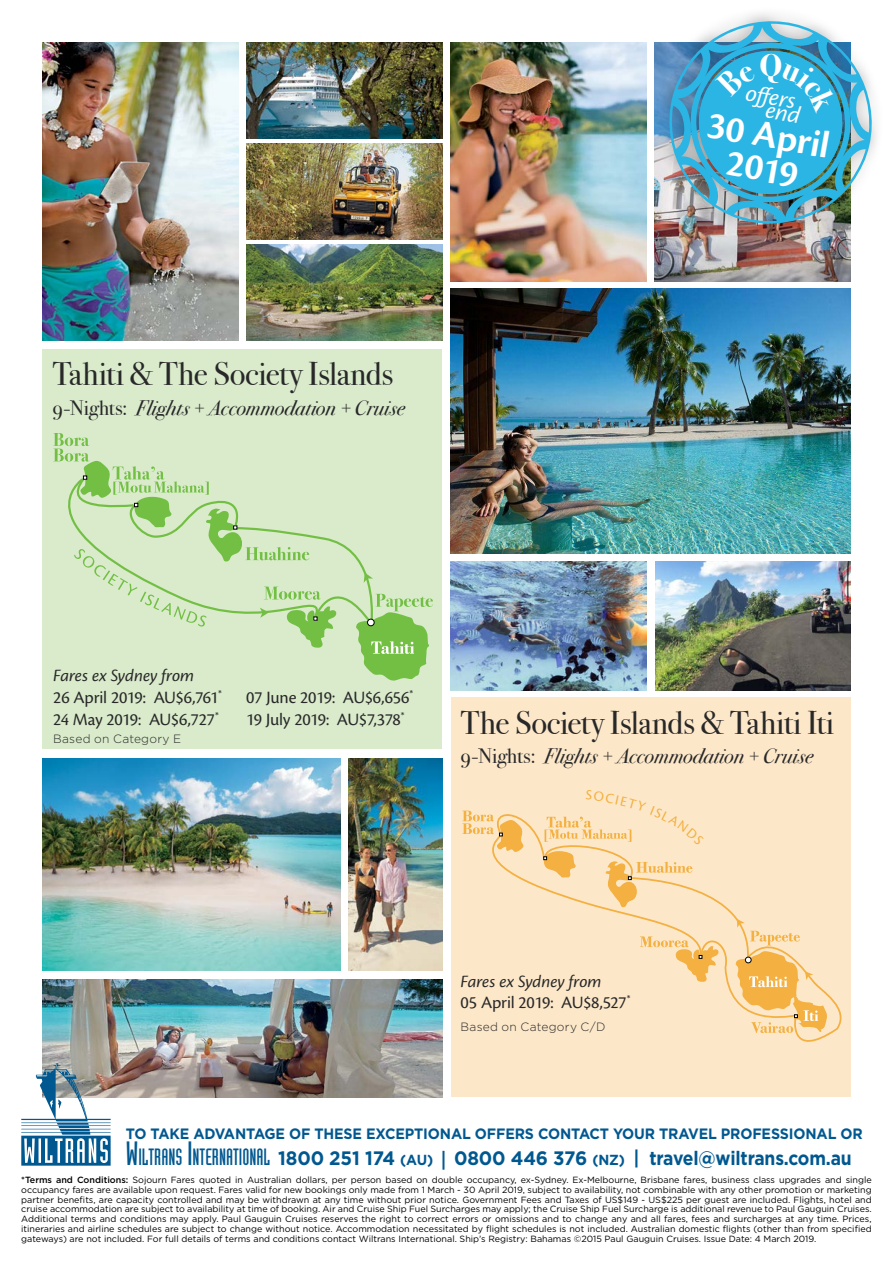
<style>
.page{position:relative;width:893px;height:1263px;background:#fff}
.page>*{position:absolute;margin:0;border:0;box-sizing:border-box;transform-origin:0 0}
.t1{font:600 39.3px/34px "Cronos Pro";color:#fff;text-align:center}
.t2{font:33px "Bodoni Svty Two OSITCTT";letter-spacing:-.015em;color:#292829}
.t3{font:italic 25.05px "Cronos Pro";color:#fff}
.t4{font:italic 21px "Bodoni Svty Two OSITCTT";color:#292829}
.t5{font:700 19.5px "Gotham";letter-spacing:-.01em;color:#005890;scale:.95 1}
.t6{font:18px/21.6px "Cronos Pro";letter-spacing:-.02em;color:#292829}
.t7{font:700 15px "Gotham";letter-spacing:-.01em;color:#005890;scale:.95 1}
.t8{font:300 12px "Gotham";letter-spacing:.02em;color:#292829}
.t9{font:9px/9.8px "Gotham";color:#000;text-align:justify}
.s1{font-style:normal}
.s2{font-style:italic}
.s3{font-family:"Industria Solid";font-weight:400;font-size:33px}
.s4{font-family:"Industria Solid";font-weight:400;font-size:23.1px}
.s5{font-size:14.55px}
.s6{font-family:"Scala Sans LF"}
.s7{font-weight:500}
</style>
<div class="page">
<img style="left:451px;top:288px;width:399px;height:266px">
<img style="left:655px;top:238px;width:195px;height:43px">
<img style="left:451px;top:43px;width:195px;height:238px">
<img style="left:43px;top:980px;width:399px;height:117px">
<img style="left:43px;top:43px;width:195px;height:297px">
<img style="left:247px;top:244px;width:195px;height:96px">
<img style="left:247px;top:43px;width:195px;height:95px">
<img style="left:247px;top:144px;width:195px;height:95px">
<img style="left:43px;top:758px;width:297px;height:213px">
<img style="left:349px;top:758px;width:93px;height:213px">
<div style="left:451px;top:698px;width:399px;height:399px;background:#fce8c9"></div>
<svg style="left:21px;top:1063px;width:90px;height:103px"></svg>
<div style="left:43px;top:349px;width:399px;height:400px;background:#d9ebcb"></div>
<svg style="left:53px;top:433px;width:380px;height:248px"></svg>
<img style="left:451px;top:561px;width:195px;height:129px">
<img style="left:655px;top:561px;width:196px;height:129px">
<img style="left:655px;top:13px;width:222px;height:225px">
<svg style="left:462px;top:810px;width:380px;height:232px"></svg>
<img style="left:688px;top:40px;width:165px;height:165px">
<h2 class="t2" style="left:52px;top:354px;width:342px">Tahiti &amp; The Society Islands</h2>
<h3 class="t4" style="left:52px;top:395px;width:354px"><span class="s1">9-Nights:</span> Flights + Accommodation + Cruise</h3>
<h3 class="t3" style="left:749px;top:78px;width:52px;rotate:10deg">offers</h3>
<h1 class="t1" style="left:710px;top:108px;width:125px;rotate:10deg">30 April<br>2019</h1>
<h3 class="t6" style="left:53px;top:665px;width:170px"><span class="s2">Fares ex Sydney from<br></span>26 April 2019: AU$6,761<sup>*<br></sup>24 May 2019: AU$6,727<sup>*</sup></h3>
<h3 class="t8" style="left:53px;top:732px;width:130px">Based on Category E</h3>
<h3 class="t6" style="left:246px;top:687px;width:168px">07 June 2019: AU$6,656<sup>*<br></sup>19 July 2019: AU$7,378<sup>*</sup></h3>
<h2 class="t2" style="left:461px;top:703px;width:375px">The Society Islands &amp; Tahiti Iti</h2>
<h3 class="t4" style="left:461px;top:743px;width:354px"><span class="s1">9-Nights:</span> Flights + Accommodation + Cruise</h3>
<h3 class="t6" style="left:461px;top:970px;width:171px"><span class="s2">Fares ex Sydney from<br></span>05 April 2019: AU$8,527<sup>*</sup></h3>
<h3 class="t8" style="left:461px;top:1020px;width:146px">Based on Category C/D</h3>
<h3 class="t7" style="left:126px;top:1125px;width:777px">TO TAKE ADVANTAGE OF THESE EXCEPTIONAL OFFERS CONTACT YOUR TRAVEL PROFESSIONAL OR</h3>
<h3 class="t5" style="left:126px;top:1146px;width:766px"><span class="s3">W</span><span class="s4">ILTRANS</span> <span class="s3">I</span><span class="s4">NTERNATIONAL</span> 1800 251 174 <span class="s5">(AU)</span> <span class="s6">|</span> 0800 446 376 <span class="s5">(NZ)</span> | travel@wiltrans.com.au</h3>
<p class="t9" style="left:21px;top:1175px;width:852px"><span class="s7">*Terms and Conditions:</span> Sojourn Fares quoted in Australian dollars, per person based on double occupancy, ex-Sydney. Ex-Melbourne, Brisbane fares, business class upgrades and single occupancy fares are available upon request. Fares valid for new bookings only made from 1 March - 30 April 2019, subject to availability, not combinable with any other promotion or marketing partner benefits, are capacity controlled and may be withdrawn at any time without prior notice. Government Fees and Taxes of US$149 - US$225 per guest are included. Flights, hotel and cruise accommodation are subject to availability at time of booking. Air and Cruise Ship Fuel Surcharges may apply; the Cruise Ship Fuel Surcharge is additional revenue to Paul Gauguin Cruises.<br>Additional terms and conditions may apply. Paul Gauguin Cruises reserves the right to correct errors or omissions and to change any and all fares, fees and surcharges at any time. Prices, itineraries and airline schedules are subject to change without notice. Accommodation necessitated by flight schedules is not included. Australian domestic flights (other than from specified gateways) are not included. For full details of terms and conditions contact Wiltrans International. Ship’s Registry: Bahamas ©2015 Paul Gauguin Cruises. Issue Date: 4 March 2019.</p>
</div>
